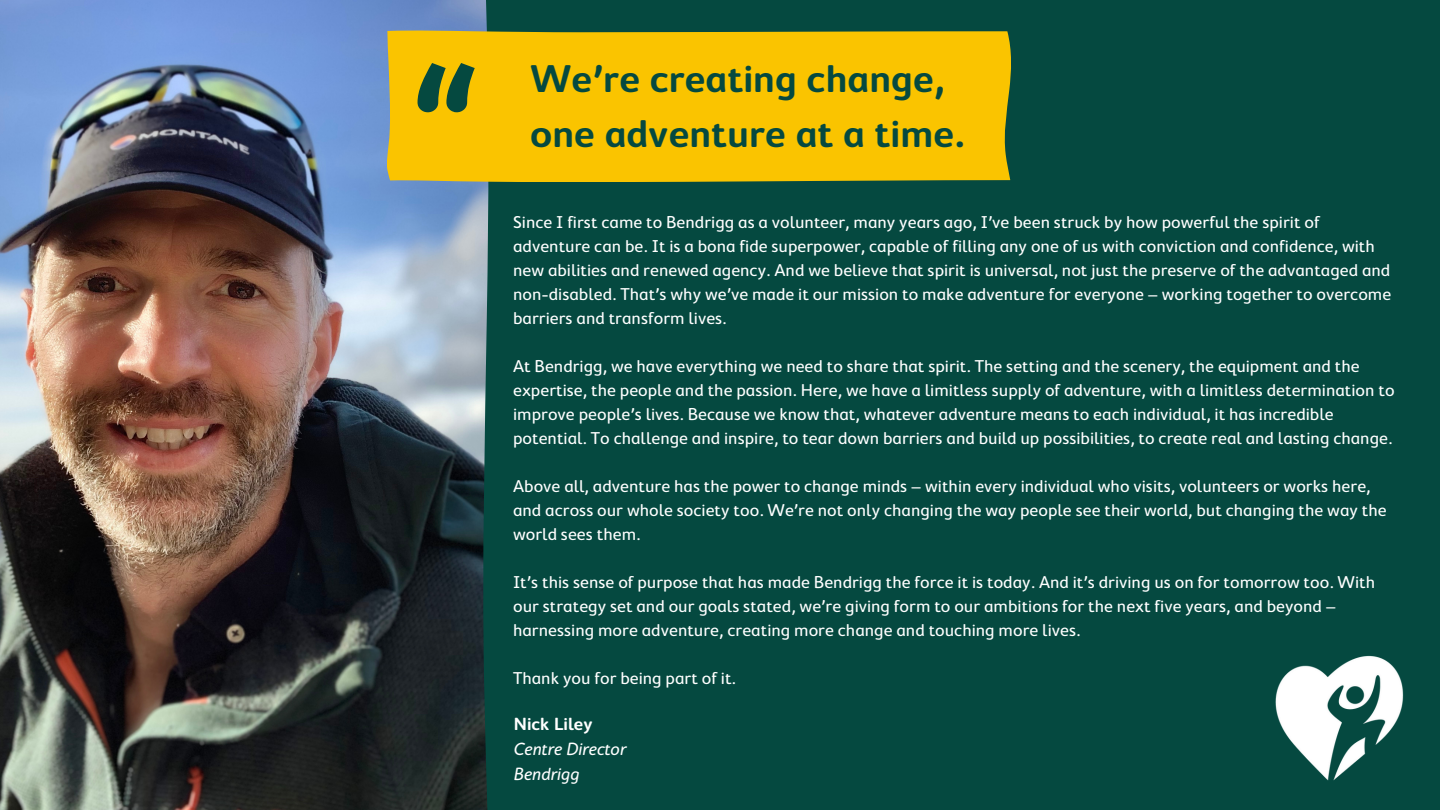
<style>
.page{position:relative;width:1440px;height:810px;background:#054940}
.page>*{position:absolute;margin:0;border:0;box-sizing:border-box;transform-origin:0 0}
.t1{font:600 146px "Cambridge";color:#054940}
.t2{font:600 39.5px/54.8px "Cambridge Round";color:#054940}
.t3{font:italic 18px/24.8px "Cambridge Round";color:#fff}
.t4{font:600 18px "Cambridge Round";color:#fff}
.t5{font:17.5px/24px "Cambridge Round";color:#fff}
</style>
<div class="page">
<img style="left:1275px;top:655px;width:129px;height:126px">
<img style="left:0;top:0;width:489px;height:810px">
<div style="left:387px;top:31px;width:624px;height:151px;background:#fac400"></div>
<h1 class="t1" style="left:409px;top:36px;width:75px">“</h1>
<h2 class="t2" style="left:530px;top:51px;width:436px">We’re creating change, one adventure at a time.</h2>
<p class="t5" style="left:513px;top:210px;width:880px">Since I first came to Bendrigg as a volunteer, many years ago, I’ve been struck by how powerful the spirit of adventure can be. It is a bona fide superpower, capable of filling any one of us with conviction and confidence, with new abilities and renewed agency. And we believe that spirit is universal, not just the preserve of the advantaged and non-disabled. That’s why we’ve made it our mission to make adventure for everyone – working together to overcome barriers and transform lives.</p>
<p class="t5" style="left:513px;top:354px;width:883px">At Bendrigg, we have everything we need to share that spirit. The setting and the scenery, the equipment and the expertise, the people and the passion. Here, we have a limitless supply of adventure, with a limitless determination to improve people’s lives. Because we know that, whatever adventure means to each individual, it has incredible potential. To challenge and inspire, to tear down barriers and build up possibilities, to create real and lasting change.</p>
<p class="t5" style="left:513px;top:474px;width:875px">Above all, adventure has the power to change minds – within every individual who visits, volunteers or works here, and across our whole society too. We’re not only changing the way people see their world, but changing the way the world sees them.</p>
<p class="t5" style="left:513px;top:570px;width:864px">It’s this sense of purpose that has made Bendrigg the force it is today. And it’s driving us on for tomorrow too. With our strategy set and our goals stated, we’re giving form to our ambitions for the next five years, and beyond – harnessing more adventure, creating more change and touching more lives.</p>
<p class="t5" style="left:513px;top:666px;width:224px">Thank you for being part of it.</p>
<p class="t4" style="left:514px;top:714px;width:80px">Nick Liley</p>
<p class="t3" style="left:514px;top:736px;width:114px">Centre Director<br>Bendrigg</p>
</div>
